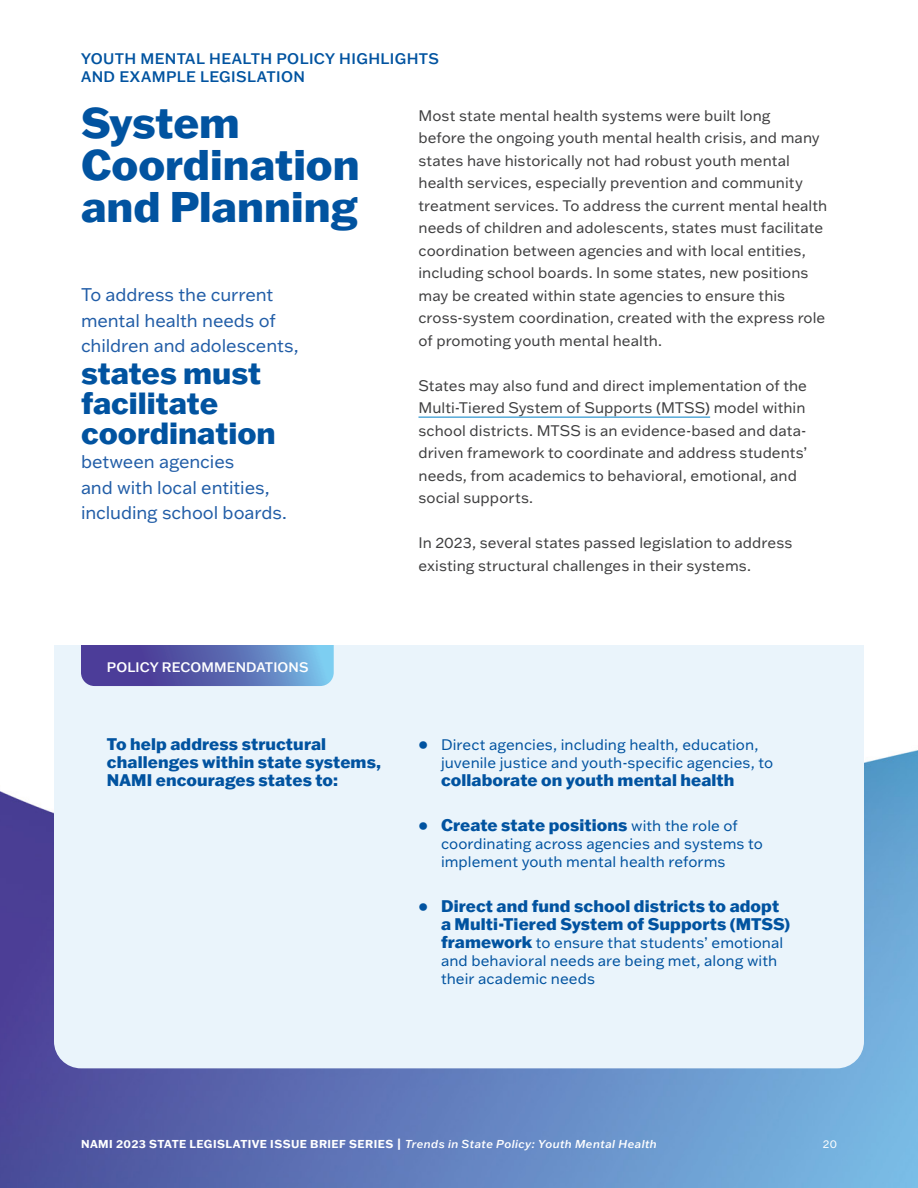
<style>
.page{position:relative;width:918px;height:1188px;background:#fff}
.page>*{position:absolute;margin:0;border:0;box-sizing:border-box;transform-origin:0 0}
.H1_-_Section_Title{font:800 42px/42px "Franklin Gothic ATF";color:#0153a0}
.t1{font:800 30px/30px "Franklin Gothic ATF";color:#0153a0}
.Body{font:18px/25.5px "Franklin Gothic ATF";letter-spacing:-.005em;color:#215da7}
.Policy_Highlights_-_Bulleted_List{font:800 16.5px/18px "Franklin Gothic ATF";letter-spacing:.005em;color:#0153a0}
.H3_-_Sidebar_Title{font:800 16.5px/18px "Franklin Gothic ATF";letter-spacing:.005em;color:#0153a0}
.Body-2{font:15px/22.5px "Franklin Gothic ATF";letter-spacing:.005em;color:#3e3e3f}
.Policy_Highlights_-_Bulleted_List-2{font:15px/18px "Franklin Gothic ATF";letter-spacing:.005em;color:#0153a0}
.t2{font:500 15px/18px "Franklin Gothic ATF";letter-spacing:.025em;color:#0153a0}
.NSO_Sidebar_Heading{font:500 13.5px "Franklin Gothic ATF";letter-spacing:.01em;color:#fff}
.t3{font:700 11.25px "Franklin Gothic ATF";letter-spacing:.04em;color:#fff}
.t4{font:11.25px "Franklin Gothic ATF";color:#fff}
.s1{font-weight:800;font-size:16.5px}
.s2{font-weight:400;font-size:15px}
.s3{font-weight:500;font-style:italic}
</style>
<div class="page">
<img style="left:0;top:416px;width:918px;height:772px">
<div style="left:54px;top:645px;width:810px;height:423px;background:#eaf4fb"></div>
<svg style="left:81px;top:645px;width:253px;height:41px;background:#5c6bb3"></svg>
<hr style="left:418px;top:417px;width:292px;height:1px;background:#007ec5">
<p class="t2" style="left:81px;top:49px;width:360px">YOUTH MENTAL HEALTH POLICY HIGHLIGHTS<br>AND EXAMPLE LEGISLATION</p>
<p class="H1_-_Section_Title" style="left:81px;top:101px;width:280px">System<br>Coordination and Planning</p>
<p class="Body" style="left:81px;top:282px;width:219px">To address the current mental health needs of children and adolescents,</p>
<p class="t1" style="left:81px;top:358px;width:196px">states must facilitate coordination</p>
<p class="Body" style="left:81px;top:449px;width:207px">between agencies<br>and with local entities, including school boards.</p>
<p class="NSO_Sidebar_Heading" style="left:107px;top:658px;width:203px">POLICY RECOMMENDATIONS</p>
<p class="H3_-_Sidebar_Title" style="left:107px;top:735px;width:276px">To help address structural challenges within state systems,<br>NAMI encourages states to:</p>
<p class="Body-2" style="left:418px;top:104px;width:410px">Most state mental health systems were built long<br>before the ongoing youth mental health crisis, and many states have historically not had robust youth mental health services, especially prevention and community treatment services. To address the current mental health needs of children and adolescents, states must facilitate coordination between agencies and with local entities, including school boards. In some states, new positions may be created within state agencies to ensure this cross-system coordination, created with the express role of promoting youth mental health.</p>
<p class="Body-2" style="left:418px;top:374px;width:390px">States may also fund and direct implementation of the Multi-Tiered System of Supports (MTSS) model within school districts. MTSS is an evidence-based and data&shy;driven framework to coordinate and address students’ needs, from academics to behavioral, emotional, and social supports.</p>
<p class="Body-2" style="left:418px;top:531px;width:375px">In 2023, several states passed legislation to address existing structural challenges in their systems.</p>
<p class="Policy_Highlights_-_Bulleted_List-2" style="left:441px;top:735px;width:334px;text-indent:-22px"><span class="s1">•</span> Direct agencies, including health, education, juvenile justice and youth-specific agencies, to</p>
<p class="Policy_Highlights_-_Bulleted_List" style="left:441px;top:771px;width:295px">collaborate on youth mental health</p>
<p class="Policy_Highlights_-_Bulleted_List" style="left:418px;top:816px;width:321px">• Create state positions <span class="s2">with the role of</span></p>
<p class="Policy_Highlights_-_Bulleted_List-2" style="left:441px;top:834px;width:323px">coordinating across agencies and systems to implement youth mental health reforms</p>
<p class="Policy_Highlights_-_Bulleted_List" style="left:441px;top:897px;width:351px;text-indent:-22px">• Direct and fund school districts to adopt a Multi-Tiered System of Supports (MTSS)</p>
<p class="Policy_Highlights_-_Bulleted_List-2" style="left:441px;top:933px;width:344px"><span class="s1">framework</span> to ensure that students’ emotional and behavioral needs are being met, along with their academic needs</p>
<p class="t3" style="left:81px;top:1136px;width:577px">NAMI 2023 STATE LEGISLATIVE ISSUE BRIEF SERIES | <span class="s3">Trends in State Policy: Youth Mental Health</span></p>
<p class="t4" style="left:823px;top:1136px;width:16px">20</p>
</div>
